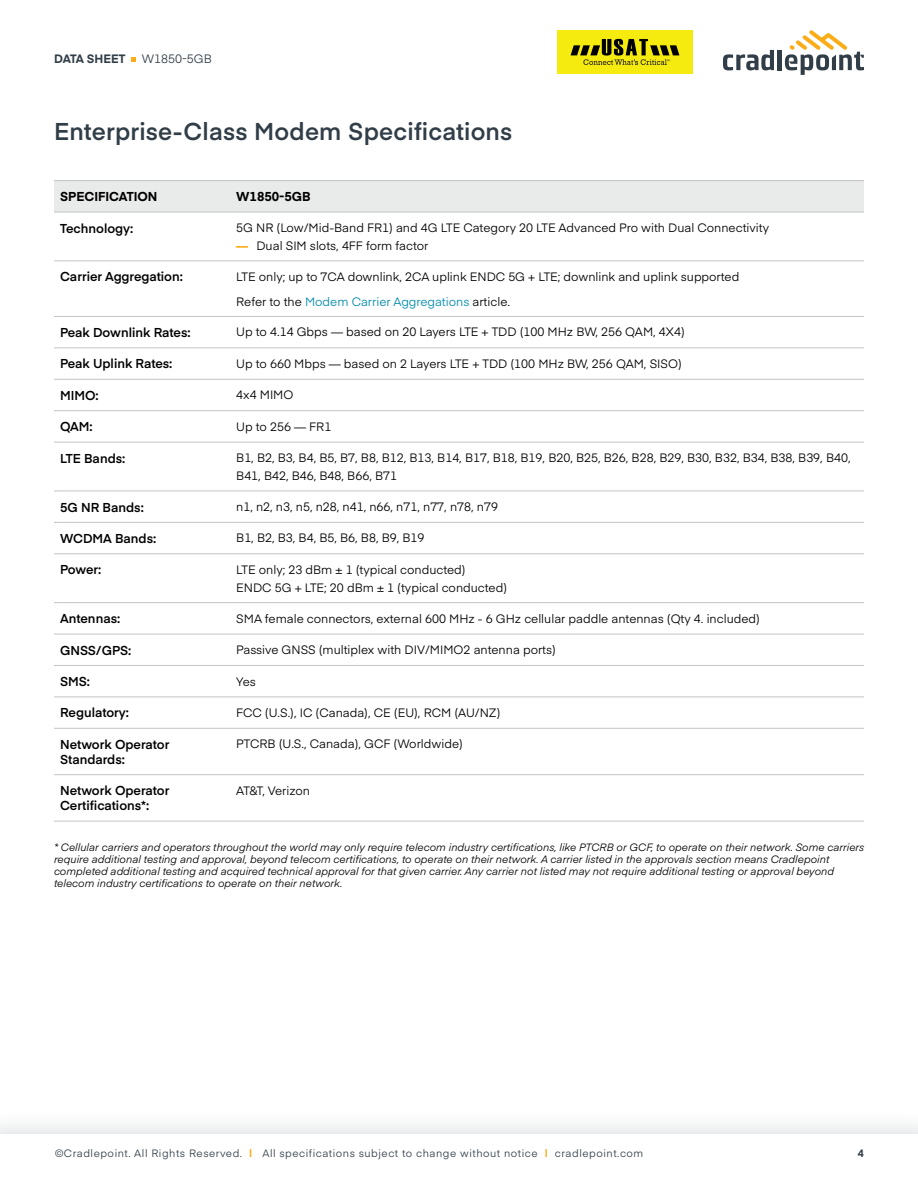
<style>
.page{position:relative;width:918px;height:1188px;background:#fff}
.page>*{position:absolute;margin:0;border:0;box-sizing:border-box;transform-origin:0 0}
.t1{font:600 24px "Eina 01";letter-spacing:.01em;color:#313e48}
.t2{font:600 12.75px/15px "Eina 01";color:#000}
.t3{font:700 12.75px "Eina 01";color:#000}
.t4{font:12px/18px "Eina 01";color:#000}
.t5{font:700 12px "Eina 01";color:#313e48}
.t6{font:12px "Eina 01";color:#313e48}
.t7{font:italic 10.5px/12px "Eina 01";color:#000}
.t8{font:10.5px "Eina 01";letter-spacing:.05em;color:#313e48}
.t9{font:700 10.5px "Eina 01";color:#313e48}
.s1{font-weight:700;color:#fbad18}
.s2{color:#008aac}
</style>
<div class="page">
<div style="left:0;top:1109px;width:918px;height:79px;background:#313e48;opacity:.22"></div>
<div style="left:0;top:1134px;width:918px;height:54px;background:#fff"></div>
<svg style="left:131px;top:57px;width:5px;height:5px"></svg>
<svg style="left:723px;top:50px;width:51px;height:20px"></svg>
<hr style="left:778px;top:50px;width:4px;height:20px;background:#313e48">
<svg style="left:785px;top:30px;width:79px;height:45px"></svg>
<div style="left:54px;top:181px;width:810px;height:31px;background:#e9eaea"></div>
<hr style="left:54px;top:180px;width:162px;height:1px;background:#c1c5c8">
<hr style="left:216px;top:180px;width:648px;height:1px;background:#c1c5c8">
<hr style="left:54px;top:212px;width:162px;height:1px;background:#c1c5c8">
<hr style="left:216px;top:212px;width:648px;height:1px;background:#c1c5c8">
<hr style="left:54px;top:260px;width:162px;height:1px;background:#c1c5c8">
<hr style="left:216px;top:260px;width:648px;height:1px;background:#c1c5c8">
<hr style="left:54px;top:316px;width:162px;height:1px;background:#c1c5c8">
<hr style="left:216px;top:316px;width:648px;height:1px;background:#c1c5c8">
<hr style="left:54px;top:347px;width:162px;height:1px;background:#c1c5c8">
<hr style="left:216px;top:347px;width:648px;height:1px;background:#c1c5c8">
<hr style="left:54px;top:379px;width:162px;height:1px;background:#c1c5c8">
<hr style="left:216px;top:379px;width:648px;height:1px;background:#c1c5c8">
<hr style="left:54px;top:410px;width:162px;height:1px;background:#c1c5c8">
<hr style="left:216px;top:410px;width:648px;height:1px;background:#c1c5c8">
<hr style="left:54px;top:442px;width:162px;height:1px;background:#c1c5c8">
<hr style="left:216px;top:442px;width:648px;height:1px;background:#c1c5c8">
<hr style="left:54px;top:491px;width:162px;height:1px;background:#c1c5c8">
<hr style="left:216px;top:491px;width:648px;height:1px;background:#c1c5c8">
<hr style="left:54px;top:522px;width:162px;height:1px;background:#c1c5c8">
<hr style="left:216px;top:522px;width:648px;height:1px;background:#c1c5c8">
<hr style="left:54px;top:553px;width:162px;height:1px;background:#c1c5c8">
<hr style="left:216px;top:553px;width:648px;height:1px;background:#c1c5c8">
<hr style="left:54px;top:602px;width:162px;height:1px;background:#c1c5c8">
<hr style="left:216px;top:602px;width:648px;height:1px;background:#c1c5c8">
<hr style="left:54px;top:634px;width:162px;height:1px;background:#c1c5c8">
<hr style="left:216px;top:634px;width:648px;height:1px;background:#c1c5c8">
<hr style="left:54px;top:665px;width:162px;height:1px;background:#c1c5c8">
<hr style="left:216px;top:665px;width:648px;height:1px;background:#c1c5c8">
<hr style="left:54px;top:697px;width:162px;height:1px;background:#c1c5c8">
<hr style="left:216px;top:697px;width:648px;height:1px;background:#c1c5c8">
<hr style="left:54px;top:728px;width:162px;height:1px;background:#c1c5c8">
<hr style="left:216px;top:728px;width:648px;height:1px;background:#c1c5c8">
<hr style="left:54px;top:774px;width:162px;height:1px;background:#c1c5c8">
<hr style="left:216px;top:774px;width:648px;height:1px;background:#c1c5c8">
<hr style="left:54px;top:821px;width:162px;height:1px;background:#c1c5c8">
<hr style="left:216px;top:821px;width:648px;height:1px;background:#c1c5c8">
<img style="left:557px;top:31px;width:136px;height:42px">
<p class="t5" style="left:54px;top:50px;width:73px">DATA SHEET</p>
<p class="t6" style="left:142px;top:50px;width:72px">W1850-5GB</p>
<h1 class="t1" style="left:54px;top:114px;width:460px">Enterprise-Class Modem Specifications</h1>
<p class="t3" style="left:60px;top:187px;width:99px">SPECIFICATION</p>
<p class="t3" style="left:236px;top:187px;width:76px">W1850-5GB</p>
<p class="t2" style="left:60px;top:220px;width:75px">Technology:</p>
<p class="t4" style="left:236px;top:218px;width:534px">5G NR (Low/Mid-Band FR1) and 4G LTE Category 20 LTE Advanced Pro with Dual Connectivity</p>
<p class="t4" style="left:236px;top:236px;width:194px"><span class="s1">—</span> Dual SIM slots, 4FF form factor</p>
<p class="t2" style="left:60px;top:269px;width:124px">Carrier Aggregation:</p>
<p class="t4" style="left:236px;top:263px;width:505px;line-height:24.8px">LTE only; up to 7CA downlink, 2CA uplink ENDC 5G + LTE; downlink and uplink supported<br>Refer to the <span class="s2">Modem Carrier Aggregations</span> article.</p>
<p class="t2" style="left:60px;top:324px;width:132px">Peak Downlink Rates:</p>
<p class="t4" style="left:236px;top:322px;width:450px">Up to 4.14 Gbps — based on 20 Layers LTE + TDD (100 MHz BW, 256 QAM, 4X4)</p>
<p class="t2" style="left:60px;top:356px;width:114px">Peak Uplink Rates:</p>
<p class="t4" style="left:236px;top:354px;width:447px">Up to 660 Mbps — based on 2 Layers LTE + TDD (100 MHz BW, 256 QAM, SISO)</p>
<p class="t2" style="left:60px;top:387px;width:40px">MIMO:</p>
<p class="t4" style="left:236px;top:385px;width:59px">4x4 MIMO</p>
<p class="t2" style="left:60px;top:418px;width:34px">QAM:</p>
<p class="t4" style="left:236px;top:417px;width:97px">Up to 256 — FR1</p>
<p class="t2" style="left:60px;top:450px;width:67px">LTE Bands:</p>
<p class="t4" style="left:236px;top:448px;width:616px">B1, B2, B3, B4, B5, B7, B8, B12, B13, B14, B17, B18, B19, B20, B25, B26, B28, B29, B30, B32, B34, B38, B39, B40,<br>B41, B42, B46, B48, B66, B71</p>
<p class="t2" style="left:60px;top:499px;width:85px">5G NR Bands:</p>
<p class="t4" style="left:236px;top:497px;width:263px">n1, n2, n3, n5, n28, n41, n66, n71, n77, n78, n79</p>
<p class="t2" style="left:60px;top:530px;width:98px">WCDMA Bands:</p>
<p class="t4" style="left:236px;top:528px;width:190px">B1, B2, B3, B4, B5, B6, B8, B9, B19</p>
<p class="t2" style="left:60px;top:562px;width:43px">Power:</p>
<p class="t4" style="left:236px;top:560px;width:272px">LTE only; 23 dBm ± 1 (typical conducted)<br>ENDC 5G + LTE; 20 dBm ± 1 (typical conducted)</p>
<p class="t2" style="left:60px;top:610px;width:62px">Antennas:</p>
<p class="t4" style="left:236px;top:609px;width:525px">SMA female connectors, external 600 MHz - 6 GHz cellular paddle antennas (Qty 4. included)</p>
<p class="t2" style="left:60px;top:642px;width:73px">GNSS/GPS:</p>
<p class="t4" style="left:236px;top:640px;width:321px">Passive GNSS (multiplex with DIV/MIMO2 antenna ports)</p>
<p class="t2" style="left:60px;top:673px;width:32px">SMS:</p>
<p class="t4" style="left:236px;top:671px;width:21px">Yes</p>
<p class="t2" style="left:60px;top:705px;width:70px">Regulatory:</p>
<p class="t4" style="left:236px;top:703px;width:266px">FCC (U.S.), IC (Canada), CE (EU), RCM (AU/NZ)</p>
<p class="t2" style="left:60px;top:736px;width:111px">Network Operator<br>Standards:</p>
<p class="t4" style="left:236px;top:734px;width:228px">PTCRB (U.S., Canada), GCF (Worldwide)</p>
<p class="t2" style="left:60px;top:782px;width:111px">Network Operator<br>Certifications*:</p>
<p class="t4" style="left:236px;top:781px;width:75px">AT&amp;T, Verizon</p>
<p class="t7" style="left:54px;top:841px;width:812px">* Cellular carriers and operators throughout the world may only require telecom industry certifications, like PTCRB or GCF, to operate on their network. Some carriers require additional testing and approval, beyond telecom certifications, to operate on their network. A carrier listed in the approvals section means Cradlepoint completed additional testing and acquired technical approval for that given carrier. Any carrier not listed may not require additional testing or approval beyond telecom industry certifications to operate on their network.</p>
<p class="t8" style="left:55px;top:1146px;width:590px">©Cradlepoint. All Rights Reserved. <span class="s1">|</span> All specifications subject to change without notice <span class="s1">|</span> cradlepoint.com</p>
<p class="t9" style="left:858px;top:1146px;width:8px">4</p>
</div>
